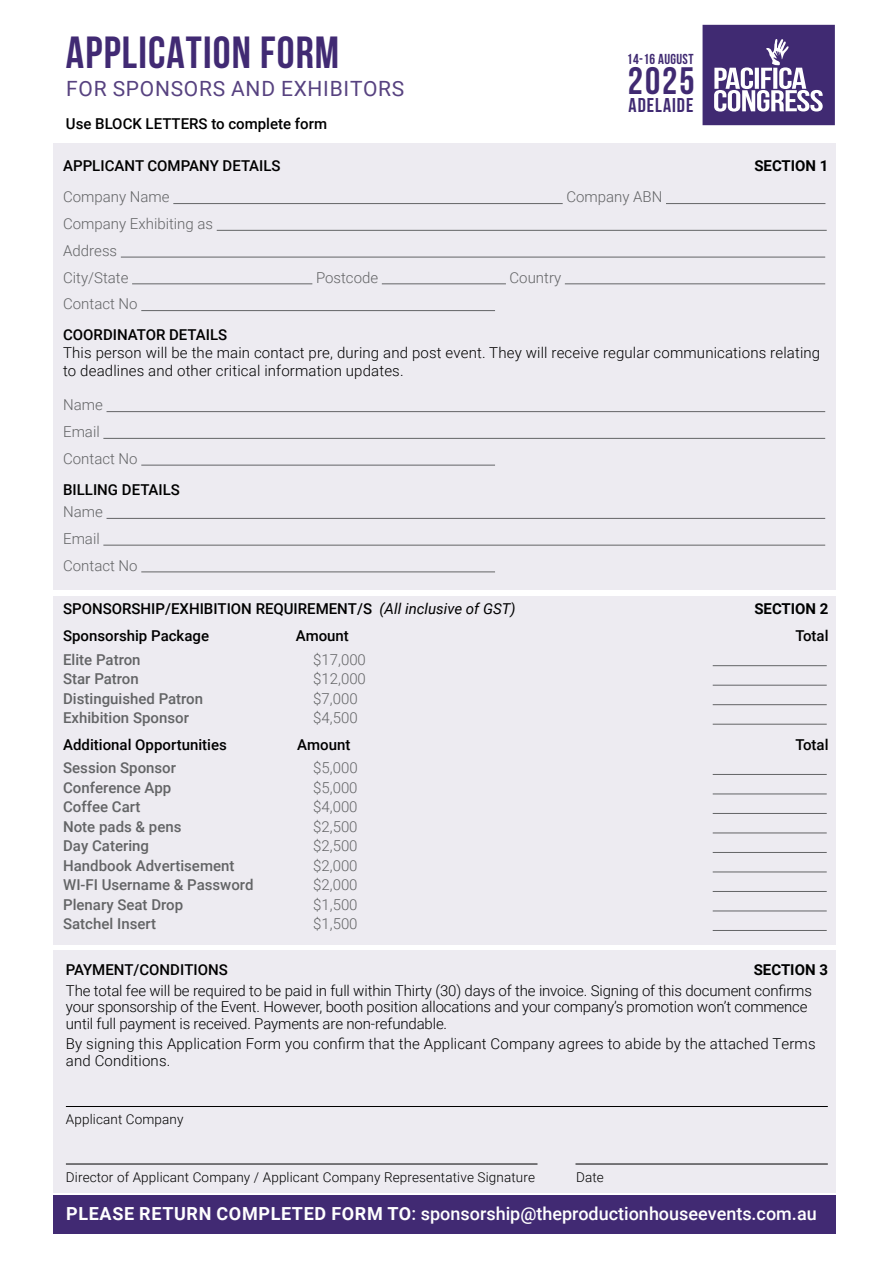
<style>
.page{position:relative;width:893px;height:1263px;background:#fff}
.page>*{position:absolute;margin:0;border:0;box-sizing:border-box;transform-origin:0 0}
.t1{font:700 45px "Bebas Neue";letter-spacing:.025em;color:#412a73}
.t2{font:38.25px "Bebas Neue";color:#402a72}
.t3{font:21px "Roboto";letter-spacing:.035em;color:#574280}
.t4{font:700 19.95px "Bebas Neue";letter-spacing:.05em;color:#402a72}
.t5{font:500 18px "Roboto";color:#fff}
.t6{font:300 15px/16.5px "Roboto";letter-spacing:-.01em;color:#000101}
.t7{font:500 15px "Roboto";color:#000}
.t8{font:300 15px/26.7px "Roboto";color:#636466}
.t9{font:500 15px "Roboto";color:#636466}
.t10{font:300 15px/18px "Roboto";letter-spacing:.01em;color:#000}
.t11{font:300 15px/16.5px "Roboto";letter-spacing:.01em;color:#000101}
.t12{font:700 15px "Roboto";color:#000101}
.t13{font:700 14.4px "Bebas Neue";letter-spacing:.025em;color:#402a72}
.t14{font:300 13.5px "Roboto";letter-spacing:.01em;color:#000}
.s1{font-weight:400;font-style:italic}
.s2{font-weight:700}
</style>
<div class="page">
<div style="left:53px;top:596px;width:783px;height:348px;background:#edebf1"></div>
<div style="left:53px;top:951px;width:783px;height:242px;background:#edebf1"></div>
<div style="left:53px;top:1195px;width:783px;height:38px;background:#412a73"></div>
<hr style="left:66px;top:1106px;width:762px;height:1px;background:#000">
<hr style="left:66px;top:1164px;width:471px;height:1px;background:#000">
<hr style="left:575px;top:1164px;width:253px;height:1px;background:#000">
<div style="left:53px;top:143px;width:783px;height:446px;background:#edebf1"></div>
<hr style="left:173px;top:203px;width:390px;height:1px;background:#636466">
<hr style="left:666px;top:203px;width:159px;height:1px;background:#636466">
<hr style="left:217px;top:230px;width:610px;height:1px;background:#636466">
<hr style="left:121px;top:257px;width:704px;height:1px;background:#636466">
<hr style="left:132px;top:283px;width:180px;height:1px;background:#636466">
<hr style="left:382px;top:283px;width:124px;height:1px;background:#636466">
<hr style="left:565px;top:283px;width:260px;height:1px;background:#636466">
<hr style="left:141px;top:310px;width:354px;height:1px;background:#636466">
<hr style="left:107px;top:411px;width:718px;height:1px;background:#636466">
<hr style="left:103px;top:438px;width:722px;height:1px;background:#636466">
<hr style="left:141px;top:465px;width:354px;height:1px;background:#636466">
<hr style="left:107px;top:518px;width:718px;height:1px;background:#636466">
<hr style="left:103px;top:545px;width:722px;height:1px;background:#636466">
<hr style="left:141px;top:571px;width:354px;height:1px;background:#636466">
<hr style="left:713px;top:665px;width:114px;height:1px;background:#636466">
<hr style="left:713px;top:685px;width:114px;height:1px;background:#636466">
<hr style="left:713px;top:704px;width:114px;height:1px;background:#636466">
<hr style="left:713px;top:724px;width:114px;height:1px;background:#636466">
<hr style="left:713px;top:774px;width:114px;height:1px;background:#636466">
<hr style="left:713px;top:793px;width:114px;height:1px;background:#636466">
<hr style="left:713px;top:813px;width:114px;height:1px;background:#636466">
<hr style="left:713px;top:832px;width:114px;height:1px;background:#636466">
<hr style="left:713px;top:852px;width:114px;height:1px;background:#636466">
<hr style="left:713px;top:871px;width:114px;height:1px;background:#636466">
<hr style="left:713px;top:891px;width:114px;height:1px;background:#636466">
<hr style="left:713px;top:910px;width:114px;height:1px;background:#636466">
<hr style="left:713px;top:930px;width:114px;height:1px;background:#636466">
<svg style="left:703px;top:25px;width:132px;height:100px;background:#66548e"></svg>
<h1 class="t1" style="left:66px;top:28px;width:275px">APPLICATION FORM</h1>
<h3 class="t3" style="left:66px;top:74px;width:340px">FOR SPONSORS AND EXHIBITORS</h3>
<p class="t7" style="left:66px;top:113px;width:263px">Use BLOCK LETTERS to complete form</p>
<p class="t13" style="left:627px;top:51px;width:68px">14-16 AUGUST</p>
<h3 class="t4" style="left:629px;top:94px;width:66px">ADELAIDE</h3>
<h2 class="t2" style="left:628px;top:60px;width:68px">2025</h2>
<p class="t7" style="left:63px;top:156px;width:219px">APPLICANT COMPANY DETAILS</p>
<p class="t12" style="left:754px;top:156px;width:76px">SECTION 1</p>
<p class="t8" style="left:63px;top:183px;width:108px">Company Name</p>
<p class="t8" style="left:566px;top:183px;width:97px">Company ABN</p>
<p class="t8" style="left:63px;top:210px;width:151px">Company Exhibiting as<br>Address<br>City/State</p>
<p class="t8" style="left:316px;top:263px;width:64px">Postcode</p>
<p class="t8" style="left:510px;top:263px;width:53px">Country</p>
<p class="t8" style="left:63px;top:290px;width:76px">Contact No</p>
<p class="t7" style="left:63px;top:324px;width:166px">COORDINATOR DETAILS</p>
<p class="t10" style="left:63px;top:343px;width:759px">This person will be the main contact pre, during and post event. They will receive regular communications relating to deadlines and other critical information updates.</p>
<p class="t8" style="left:63px;top:391px;width:76px">Name<br>Email<br>Contact No</p>
<p class="t7" style="left:63px;top:479px;width:118px">BILLING DETAILS</p>
<p class="t8" style="left:63px;top:498px;width:76px">Name<br>Email<br>Contact No</p>
<p class="t7" style="left:63px;top:598px;width:454px">SPONSORSHIP/EXHIBITION REQUIREMENT/S <span class="s1">(All inclusive of GST)</span></p>
<p class="t12" style="left:754px;top:598px;width:76px">SECTION 2</p>
<p class="t7" style="left:63px;top:625px;width:147px">Sponsorship Package</p>
<p class="t7" style="left:296px;top:625px;width:55px">Amount</p>
<p class="t7" style="left:795px;top:625px;width:35px">Total</p>
<p class="t9" style="left:63px;top:649px;width:79px">Elite Patron</p>
<p class="t8" style="left:313px;top:645px;width:54px">$17,000</p>
<p class="t9" style="left:63px;top:668px;width:77px">Star Patron</p>
<p class="t8" style="left:313px;top:665px;width:54px">$12,000</p>
<p class="t9" style="left:63px;top:688px;width:142px">Distinguished Patron</p>
<p class="t8" style="left:313px;top:684px;width:46px">$7,000</p>
<p class="t9" style="left:63px;top:707px;width:127px">Exhibition Sponsor</p>
<p class="t8" style="left:313px;top:704px;width:46px">$4,500</p>
<p class="t7" style="left:63px;top:734px;width:165px">Additional Opportunities</p>
<p class="t7" style="left:297px;top:734px;width:55px">Amount</p>
<p class="t7" style="left:795px;top:734px;width:35px">Total</p>
<p class="t9" style="left:63px;top:757px;width:114px">Session Sponsor</p>
<p class="t8" style="left:313px;top:754px;width:46px">$5,000</p>
<p class="t9" style="left:63px;top:777px;width:110px">Conference App</p>
<p class="t8" style="left:313px;top:773px;width:46px">$5,000</p>
<p class="t9" style="left:63px;top:796px;width:79px">Coffee Cart</p>
<p class="t8" style="left:313px;top:793px;width:46px">$4,000</p>
<p class="t9" style="left:63px;top:816px;width:120px">Note pads &amp; pens</p>
<p class="t8" style="left:313px;top:812px;width:46px">$2,500</p>
<p class="t9" style="left:63px;top:835px;width:87px">Day Catering</p>
<p class="t8" style="left:313px;top:832px;width:46px">$2,500</p>
<p class="t9" style="left:63px;top:855px;width:173px">Handbook Advertisement</p>
<p class="t8" style="left:313px;top:851px;width:46px">$2,000</p>
<p class="t9" style="left:63px;top:874px;width:192px">WI-FI Username &amp; Password</p>
<p class="t8" style="left:313px;top:871px;width:46px">$2,000</p>
<p class="t9" style="left:63px;top:894px;width:121px">Plenary Seat Drop</p>
<p class="t8" style="left:313px;top:890px;width:46px">$1,500</p>
<p class="t9" style="left:63px;top:913px;width:94px">Satchel Insert</p>
<p class="t8" style="left:313px;top:910px;width:46px">$1,500</p>
<p class="t7" style="left:66px;top:959px;width:163px">PAYMENT/CONDITIONS</p>
<p class="t12" style="left:754px;top:959px;width:76px">SECTION 3</p>
<p class="t6" style="left:66px;top:981px;width:748px">The total fee will be required to be paid in full within Thirty (30) days of the invoice. Signing of this document confirms your sponsorship of the Event. However, booth position allocations and your company’s promotion won’t commence until full payment is received. Payments are non-refundable.</p>
<p class="t11" style="left:66px;top:1035px;width:751px">By signing this Application Form you confirm that the Applicant Company agrees to abide by the attached Terms and Conditions.</p>
<p class="t14" style="left:66px;top:1110px;width:119px">Applicant Company</p>
<p class="t14" style="left:66px;top:1168px;width:471px">Director of Applicant Company / Applicant Company Representative Signature</p>
<p class="t14" style="left:576px;top:1168px;width:29px">Date</p>
<p class="t5" style="left:66px;top:1201px;width:752px"><span class="s2">PLEASE RETURN COMPLETED FORM TO</span>: sponsorship@theproductionhouseevents.com.au</p>
</div>
